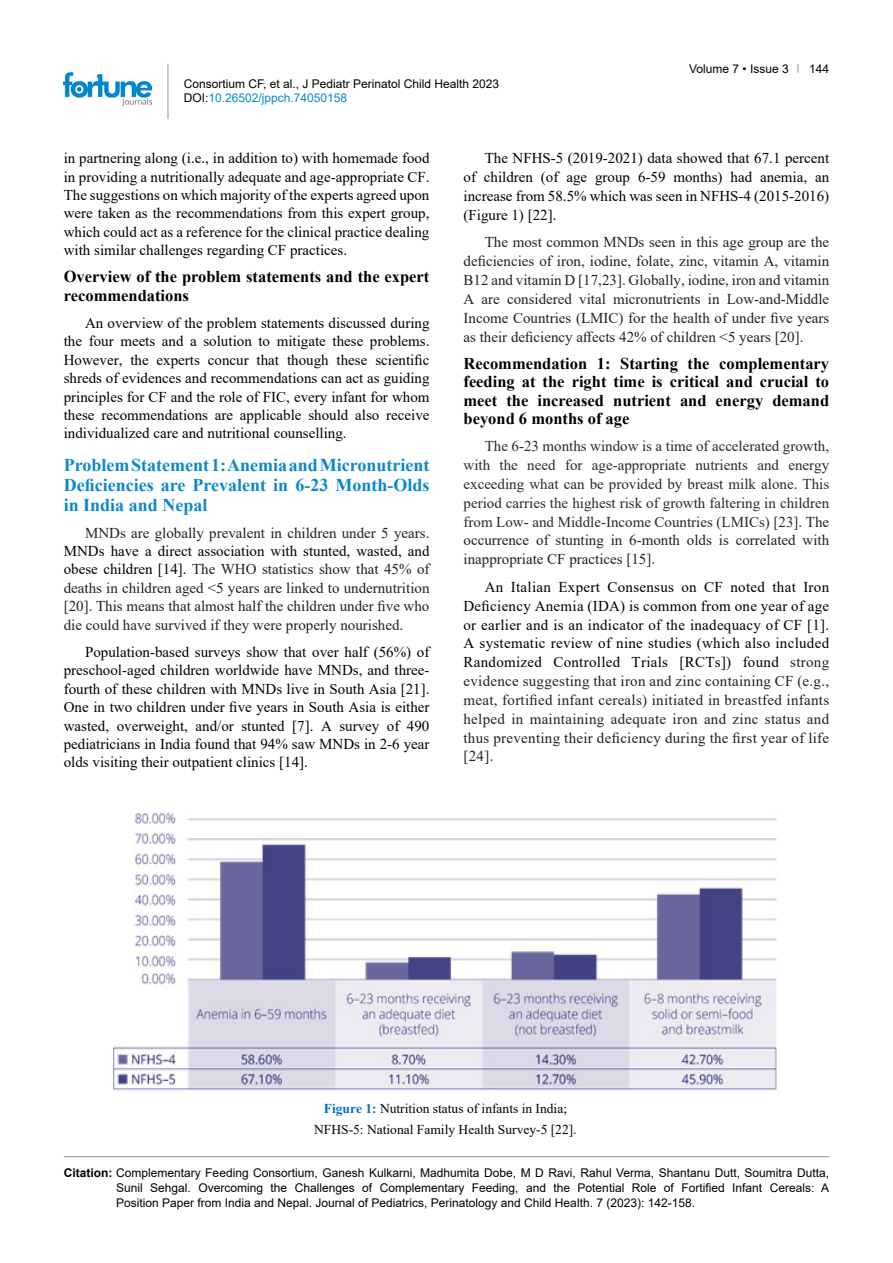
<style>
.page{position:relative;width:893px;height:1263px;background:#fff}
.page>*{position:absolute;margin:0;border:0;box-sizing:border-box;transform-origin:0 0}
.t1{font:700 18px/19.8px "Times New Roman";color:#0a88ca;text-align:justify}
.t2{font:700 16.5px/18.5px "Times New Roman";color:#000}
.t3{font:15px/18.5px "Times New Roman";color:#000;text-align:justify}
.t4{font:15px/18.9px "Times New Roman";color:#212121;text-align:justify}
.t5{font:15px/18.9px "Times New Roman";color:#2a2a2a;text-align:justify}
.t6{font:13.5px/20.7px "Times New Roman";color:#000;text-align:center}
.t7{font:12px/15px "Arial";color:#000}
.s1{color:#0a88ca}
.s2{color:#000}
.s3{color:#212121}
.s4{font-weight:700;color:#0070c0}
.s5{font-weight:700}
</style>
<div class="page">
<hr style="left:168px;top:64px;width:1px;height:55px;background:#939598">
<img style="left:64px;top:72px;width:88px;height:33px">
<hr style="left:64px;top:1156px;width:765px;height:1px;background:#939598">
<img style="left:113px;top:813px;width:664px;height:278px">
<p class="t7" style="left:184px;top:76px;width:317px;line-height:14.4px">Consortium CF, et al., J Pediatr Perinatol Child Health 2023<br>DOI:<span class="s1">10.26502/jppch.74050158</span></p>
<p class="t7" style="left:689px;top:61px;width:101px">Volume 7 • Issue 3</p>
<p class="t7" style="left:809px;top:61px;width:22px">144</p>
<p class="t3" style="left:64px;top:148px;width:367px">in partnering along (i.e., in addition to) with homemade food in providing a nutritionally adequate and age-appropriate CF.<br>The suggestions on which majority of the experts agreed upon were taken as the recommendations from this expert group, which could act as a reference for the clinical practice dealing with similar challenges regarding CF practices.</p>
<p class="t2" style="left:64px;top:267px;width:367px">Overview of the problem statements and the expert recommendations</p>
<p class="t3" style="left:64px;top:313px;width:367px;text-indent:21px">An overview of the problem statements discussed during the four meets and a solution to mitigate these problems.<br>However, the experts concur that though these scientific shreds of evidences and recommendations can act as guiding principles for CF and the role of FIC, every infant for whom these recommendations are applicable should also receive individualized care and nutritional counselling.</p>
<p class="t1" style="left:64px;top:454px;width:367px">Problem Statement 1: Anemia and Micronutrient Deficiencies are Prevalent in 6-23 Month-Olds in India and Nepal</p>
<p class="t4" style="left:85px;top:523px;width:346px">MNDs are globally prevalent in children under 5 years.</p>
<p class="t4" style="left:64px;top:541px;width:367px;line-height:18.5px"><span class="s2">MNDs have a direct association with stunted, wasted, and obese children [14].</span> The WHO statistics show that 45% of deaths in children aged &lt;5 years are linked to undernutrition [20]. This means that almost half the children under five who die could have survived if they were properly nourished.</p>
<p class="t3" style="left:64px;top:642px;width:367px;text-indent:21px">Population-based surveys show that over half (56%) of preschool-aged children worldwide have MNDs, and three&shy;fourth of these children with MNDs live in South Asia [21].<br>One in two children under five years in South Asia is either wasted, overweight, and/or stunted [7]. A survey of 490 pediatricians in India found that 94% saw MNDs in 2-6 year olds visiting their outpatient clinics [14].</p>
<p class="t3" style="left:463px;top:148px;width:367px;line-height:18.9px;text-indent:21px">The NFHS-5 (2019-2021) data showed that 67.1 percent of children (of age group 6-59 months) had anemia, an increase from 58.5% which was seen in NFHS-4 (2015-2016) (Figure 1) [22].</p>
<p class="t4" style="left:463px;top:232px;width:367px;text-indent:21px">The most common MNDs seen in this age group are the deficiencies of iron, iodine, folate, zinc, vitamin A, vitamin B12 and vitamin D [17,23]. Globally, iodine, iron and vitamin A are considered vital micronutrients in Low-and-Middle Income Countries (LMIC) for the health of under five years as their deficiency affects 42% of children &lt;5 years [20].</p>
<p class="t2" style="left:463px;top:353px;width:367px;text-align:justify">Recommendation 1: Starting the complementary feeding at the right time is critical and crucial to meet the increased nutrient and energy demand beyond 6 months of age</p>
<p class="t5" style="left:463px;top:436px;width:367px;text-indent:21px">The 6-23 months window is a time of accelerated growth, with the need for age-appropriate nutrients and energy exceeding what can be provided by breast milk alone. This period carries the highest risk of growth faltering in children from Low- and Middle-Income Countries (LMICs) [23]. <span class="s3">The occurrence of stunting in 6-month olds is correlated with inappropriate CF practices [15].</span></p>
<p class="t3" style="left:463px;top:577px;width:367px;line-height:18.9px;text-indent:21px">An Italian Expert Consensus on CF noted that Iron Deficiency Anemia (IDA) is common from one year of age or earlier and is an indicator of the inadequacy of CF [1].<br>A systematic review of nine studies (which also included Randomized Controlled Trials [RCTs]) found <span class="s3">strong evidence suggesting that iron and zinc containing CF (e.g., meat, fortified infant cereals) initiated in breastfed infants helped in maintaining adequate iron and zinc status and thus preventing their deficiency during the first year of life [24].</span></p>
<p class="t6" style="left:314px;top:1098px;width:264px"><span class="s4">Figure 1:</span> Nutrition status of infants in India;<br>NFHS-5: National Family Health Survey-5 [22].</p>
<p class="t7" style="left:116px;top:1165px;width:715px;text-align:justify;text-indent:-52px"><span class="s5">Citation:</span> Complementary Feeding Consortium, Ganesh Kulkarni, Madhumita Dobe, M D Ravi, Rahul Verma, Shantanu Dutt, Soumitra Dutta, Sunil Sehgal. Overcoming the Challenges of Complementary Feeding, and the Potential Role of Fortified Infant Cereals: A Position Paper from India and Nepal. Journal of Pediatrics, Perinatology and Child Health. 7 (2023): 142-158.</p>
</div>
